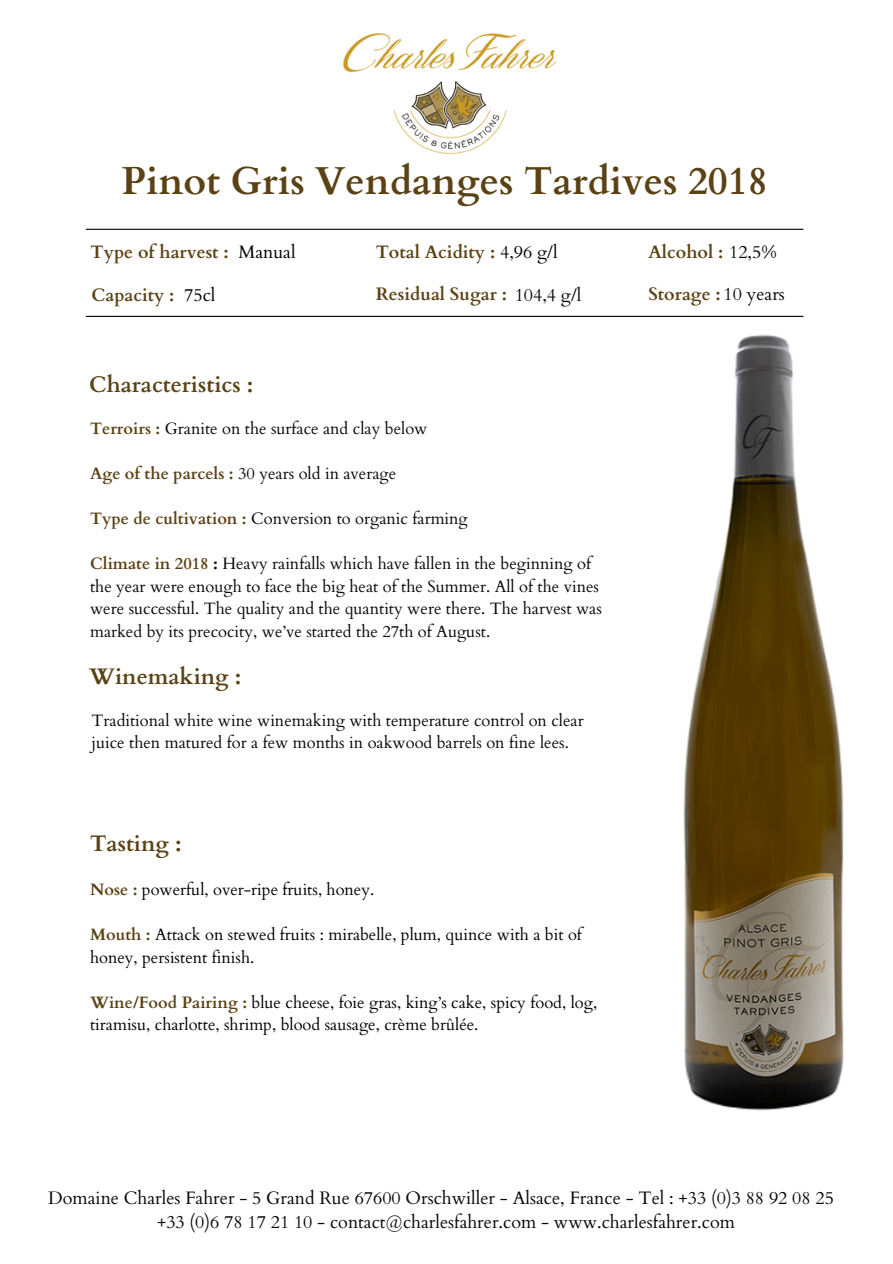
<style>
.page{position:relative;width:893px;height:1264px;background:#fff}
.page>*{position:absolute;margin:0;border:0;box-sizing:border-box;transform-origin:0 0}
.t1{font:700 39px "Cardo";color:#5a4214}
.t2{font:700 22.5px "Cardo";color:#5a4214}
.t3{font:18px/24.8px "Cardo";color:#080706;text-align:center}
.t4{font:700 18px "Cardo";color:#5a4214}
.t5{font:18px "Cardo";color:#000}
.t6{font:16.5px/22.5px "Cardo";color:#080706}
.t7{font:16.5px/22.5px "Cardo";color:#000}
.s1{font-weight:400;color:#080706}
.s2{font-weight:400;color:#000}
.s3{font-weight:700;color:#5a4214}
.s4{font-weight:700}
</style>
<div class="page">
<hr style="left:86px;top:229px;width:717px;height:1px;background:#000">
<hr style="left:86px;top:316px;width:717px;height:1px;background:#000">
<img style="left:342px;top:33px;width:215px;height:122px">
<img style="left:333px;top:315px;width:511px;height:796px">
<h1 class="t1" style="left:121px;top:156px;width:648px">Pinot Gris Vendanges Tardives 2018</h1>
<p class="t4" style="left:91px;top:240px;width:139px">Type of harvest :</p>
<p class="t4" style="left:375px;top:240px;width:183px">Total Acidity : <span class="s1">4,96 g/l</span></p>
<p class="t4" style="left:648px;top:240px;width:130px">Alcohol : <span class="s1">12,5%</span></p>
<p class="t4" style="left:375px;top:282px;width:207px">Residual Sugar : <span class="s1">104,4 g/l</span></p>
<p class="t4" style="left:648px;top:282px;width:138px">Storage : <span class="s1">10 years</span></p>
<p class="t5" style="left:238px;top:240px;width:59px">Manual</p>
<p class="t4" style="left:91px;top:283px;width:125px">Capacity : <span class="s2">75cl</span></p>
<h2 class="t2" style="left:89px;top:370px;width:165px">Characteristics :</h2>
<p class="t6" style="left:90px;top:418px;width:339px"><span class="s3">Terroirs :</span> Granite on the surface and clay below</p>
<p class="t6" style="left:90px;top:463px;width:308px"><span class="s3">Age of the parcels :</span> 30 years old in average</p>
<p class="t6" style="left:90px;top:508px;width:379px"><span class="s3">Type de cultivation :</span> Conversion to organic farming</p>
<p class="t6" style="left:90px;top:553px;width:513px"><span class="s3">Climate in 2018</span> <span class="s4">:</span> Heavy rainfalls which have fallen in the beginning of the year were enough to face the big heat of the Summer. All of the vines were successful. The quality and the quantity were there. The harvest was marked by its precocity, we’ve started the 27th of August.</p>
<h2 class="t2" style="left:89px;top:661px;width:153px">Winemaking :</h2>
<p class="t6" style="left:91px;top:709px;width:493px">Traditional white wine winemaking with temperature control on clear juice then matured for a few months in oakwood barrels on fine lees.</p>
<h2 class="t2" style="left:90px;top:828px;width:93px">Tasting :</h2>
<p class="t7" style="left:90px;top:879px;width:286px"><span class="s3">Nose :</span> powerful, over-ripe fruits, honey.</p>
<p class="t7" style="left:90px;top:924px;width:493px"><span class="s3">Mouth :</span> Attack on stewed fruits : mirabelle, plum, quince with a bit of honey, persistent finish.</p>
<p class="t7" style="left:90px;top:991px;width:508px"><span class="s3">Wine/Food Pairing :</span> blue cheese, foie gras, king’s cake, spicy food, log, tiramisu, charlotte, shrimp, blood sausage, crème brûlée.</p>
<p class="t3" style="left:48px;top:1185px;width:787px">Domaine Charles Fahrer - 5 Grand Rue 67600 Orschwiller - Alsace, France - Tel : +33 (0)3 88 92 08 25 +33 (0)6 78 17 21 10 - contact@charlesfahrer.com - www.charlesfahrer.com</p>
</div>
